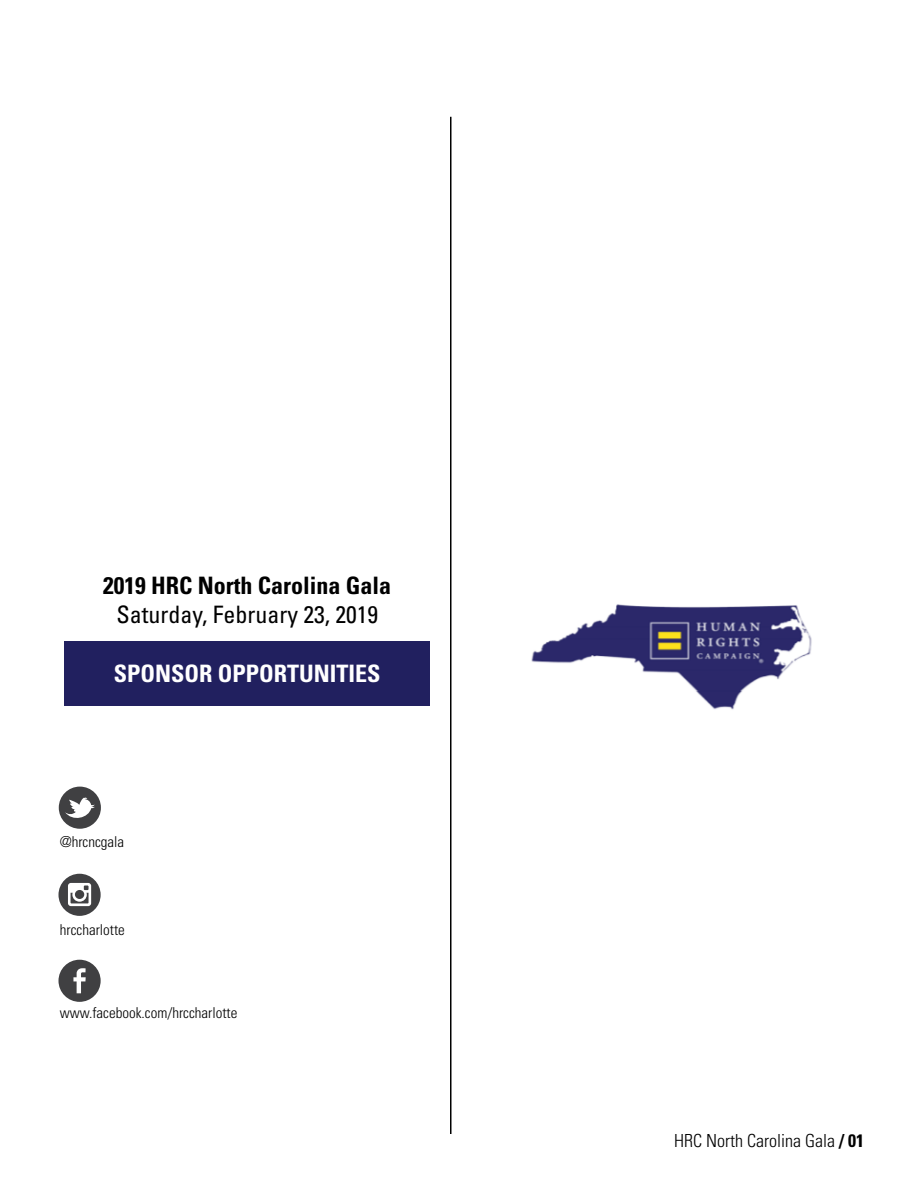
<style>
.page{position:relative;width:918px;height:1188px;background:#fff}
.page>*{position:absolute;margin:0;border:0;box-sizing:border-box;transform-origin:0 0}
.t1{font:700 condensed 24px "Univers LT Std";color:#000}
.t2{font:condensed 24px "Univers LT Std";color:#000}
.t3{font:700 condensed 24px "Univers LT Std";color:#fff}
.t4{font:300 condensed 18px "Univers LT Std";color:#000}
.t5{font:300 condensed 15px "Univers LT Std";color:#000}
.s1{font-weight:700}
</style>
<div class="page">
<hr style="left:450px;top:117px;width:2px;height:1017px;background:#000">
<img style="left:531px;top:604px;width:281px;height:106px">
<div style="left:64px;top:641px;width:366px;height:65px;background:#21205f"></div>
<svg style="left:58px;top:960px;width:43px;height:42px"></svg>
<svg style="left:59px;top:787px;width:42px;height:42px"></svg>
<svg style="left:59px;top:874px;width:42px;height:42px"></svg>
<h1 class="t1" style="left:103px;top:571px;width:289px">2019 HRC North Carolina Gala</h1>
<h1 class="t2" style="left:116px;top:599px;width:263px">Saturday, February 23, 2019</h1>
<h1 class="t3" style="left:114px;top:659px;width:268px">SPONSOR OPPORTUNITIES</h1>
<p class="t5" style="left:60px;top:833px;width:66px">@hrcncgala</p>
<p class="t5" style="left:60px;top:920px;width:66px">hrccharlotte</p>
<p class="t5" style="left:60px;top:1004px;width:179px">www.facebook.com/hrccharlotte</p>
<p class="t4" style="left:674px;top:1130px;width:191px">HRC North Carolina Gala <span class="s1">/ 01</span></p>
</div>
